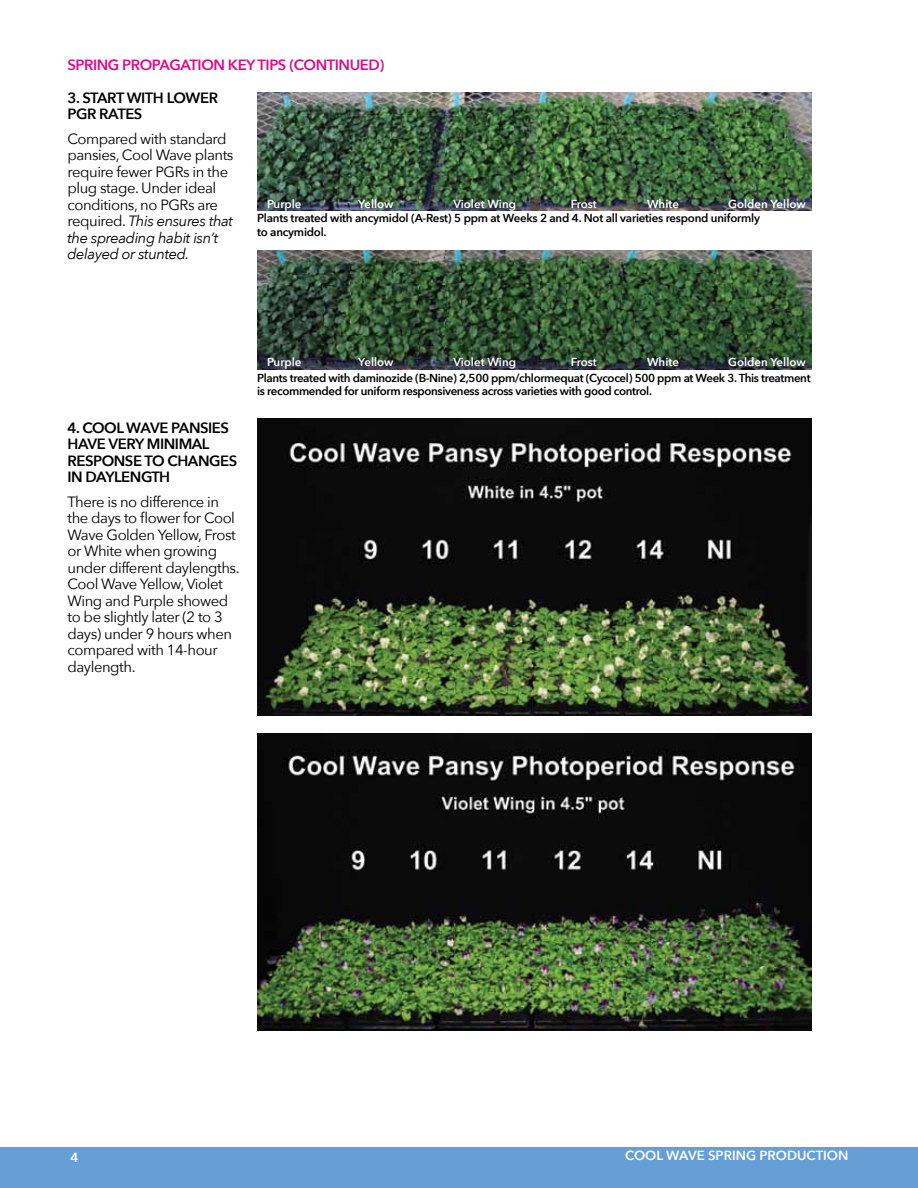
<style>
.page{position:relative;width:918px;height:1188px;background:#fff}
.page>*{position:absolute;margin:0;border:0;box-sizing:border-box;transform-origin:0 0}
.t1{font:14.85px/16.5px "Avenir Next";letter-spacing:-.03em;color:#000}
.t2{font:600 14.85px "Avenir Next";letter-spacing:-.03em;color:#000}
.t3{font:600 14.85px "Avenir Next";letter-spacing:-.03em;color:#d40e8c}
.t4{font:600 13.2px "Avenir Next";color:#fff}
.t5{font:600 11.55px/13.2px "Avenir Next";letter-spacing:-.03em;color:#000}
.t6{font:600 11.55px "Avenir Next";letter-spacing:-.03em;color:#fff}
.s1{font-style:italic}
</style>
<div class="page">
<div style="left:0;top:1147px;width:918px;height:41px;background:#669fd5"></div>
<img style="left:257px;top:92px;width:555px;height:119px">
<img style="left:257px;top:250px;width:555px;height:119px">
<img style="left:257px;top:419px;width:555px;height:297px">
<img style="left:257px;top:734px;width:555px;height:297px">
<p class="t3" style="left:68px;top:55px;width:10px">SPRING</p>
<p class="t3" style="left:122px;top:55px;width:11px">PROPAGATION</p>
<p class="t3" style="left:228px;top:55px;width:38px">KEY TIPS</p>
<p class="t3" style="left:289px;top:55px;width:96px">(continued)</p>
<p class="t2" style="left:68px;top:88px;width:25px">3. START</p>
<p class="t2" style="left:127px;top:88px;width:23px">WITH</p>
<p class="t2" style="left:167px;top:88px;width:43px">LOWER</p>
<p class="t2" style="left:68px;top:105px;width:11px">PGR</p>
<p class="t2" style="left:99px;top:105px;width:10px">RATES</p>
<p class="t1" style="left:68px;top:131px;width:168px">Compared with standard pansies, Cool Wave plants require fewer PGRs in the plug stage. Under ideal conditions, no PGRs are required. <span class="s1">This ensures that the spreading habit isn’t delayed or stunted.</span></p>
<p class="t6" style="left:267px;top:197px;width:36px">Purple</p>
<p class="t6" style="left:358px;top:197px;width:37px">Yellow</p>
<p class="t6" style="left:454px;top:197px;width:64px">Violet Wing</p>
<p class="t6" style="left:647px;top:197px;width:33px">White</p>
<p class="t6" style="left:728px;top:197px;width:79px">Golden Yellow</p>
<p class="t6" style="left:571px;top:197px;width:28px">Frost</p>
<p class="t5" style="left:257px;top:212px;width:504px">Plants treated with ancymidol (A-Rest) 5 ppm at Weeks 2 and 4. N ot all varieties respond uniformly to ancymidol.</p>
<p class="t6" style="left:267px;top:355px;width:36px">Purple</p>
<p class="t6" style="left:358px;top:355px;width:37px">Yellow</p>
<p class="t6" style="left:454px;top:355px;width:64px">Violet Wing</p>
<p class="t6" style="left:571px;top:355px;width:28px">Frost</p>
<p class="t6" style="left:647px;top:355px;width:33px">White</p>
<p class="t6" style="left:728px;top:355px;width:79px">Golden Yellow</p>
<p class="t2" style="left:68px;top:418px;width:36px">4. COOL</p>
<p class="t2" style="left:126px;top:418px;width:25px">WAVE</p>
<p class="t2" style="left:171px;top:418px;width:9px">PANSIES</p>
<p class="t2" style="left:68px;top:435px;width:11px">HAVE</p>
<p class="t2" style="left:108px;top:435px;width:94px">VERY MINI MAL</p>
<p class="t2" style="left:68px;top:451px;width:11px">RESPONSE</p>
<p class="t2" style="left:145px;top:451px;width:44px">TO CHANGES</p>
<p class="t2" style="left:68px;top:468px;width:57px">IN DAYLENGTH</p>
<p class="t1" style="left:68px;top:494px;width:174px">There is no difference in the days to flower for Cool<br>Wave Golden Yellow, Frost or White when growing under different daylengths.<br>Cool Wave Yellow, Violet<br>Wing and Purple showed to be slightly later (2 to 3 days) under 9 hours when compared with 14-hour daylength.</p>
<p class="t5" style="left:257px;top:371px;width:555px">Plants treated with daminozide (B-N ine) 2,500 ppm/chlormequat (Cycocel) 500 ppm at Week 3. This treatment is recommended for uniform responsiveness across varieties with good control.</p>
<p class="t4" style="left:70px;top:1149px;width:10px">4</p>
<p class="t4" style="left:625px;top:1148px;width:225px">Cool Wave spring Production</p>
</div>
